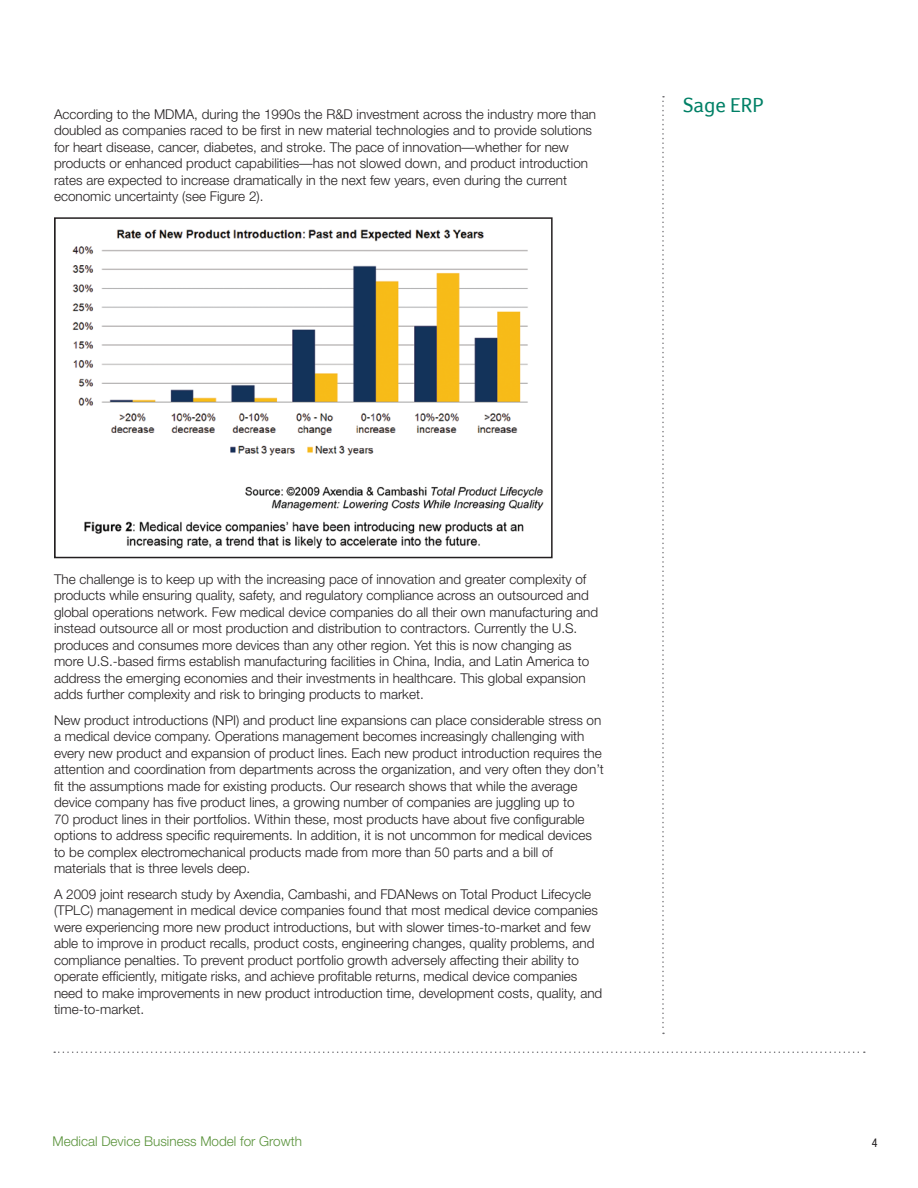
<style>
.page{position:relative;width:918px;height:1188px;background:#fff}
.page>*{position:absolute;margin:0;border:0;box-sizing:border-box;transform-origin:0 0}
.t1{font:21px "Foco";color:#008066}
.Body{font:300 13.5px/16.5px "Helvetica Neue";color:#231f20}
.t2{font:300 13.5px "Helvetica Neue";color:#59923a}
.t3{font:condensed 12px "Helvetica Neue";color:#231f20}
</style>
<div class="page">
<svg style="left:54px;top:1052px;width:811px;height:1px"></svg>
<svg style="left:662px;top:96px;width:2px;height:938px"></svg>
<img style="left:72px;top:229px;width:472px;height:320px">
<div style="left:54px;top:217px;width:499px;height:341px;border:2px solid #231f20"></div>
<p class="Body" style="left:54px;top:105px;width:544px">According to the MDMA, during the 1990s the R&amp;D investment across the industry more than doubled as companies raced to be first in new material technologies and to provide solutions for heart disease, cancer, diabetes, and stroke. The pace of innovation—whether for new products or enhanced product capabilities—has not slowed down, and product introduction rates are expected to increase dramatically in the next few years, even during the current economic uncertainty (see Figure 2).</p>
<h1 class="t1" style="left:683px;top:93px;width:82px">Sage ERP</h1>
<p class="Body" style="left:54px;top:570px;width:546px">The challenge is to keep up with the increasing pace of innovation and greater complexity of products while ensuring quality, safety, and regulatory compliance across an outsourced and global operations network. Few medical device companies do all their own manufacturing and instead outsource all or most production and distribution to contractors. Currently the U.S. produces and consumes more devices than any other region. Yet this is now changing as more U.S.-based firms establish manufacturing facilities in China, India, and Latin America to address the emerging economies and their investments in healthcare. This global expansion adds further complexity and risk to bringing products to market.</p>
<p class="Body" style="left:54px;top:711px;width:551px">New product introductions (NPI) and product line expansions can place considerable stress on a medical device company. Operations management becomes increasingly challenging with every new product and expansion of product lines. Each new product introduction requires the attention and coordination from departments across the organization, and very often they don’t fit the assumptions made for existing products. Our research shows that while the average device company has five product lines, a growing number of companies are juggling up to<br>70 product lines in their portfolios. Within these, most products have about five configurable options to address specific requirements. In addition, it is not uncommon for medical devices to be complex electromechanical products made from more than 50 parts and a bill of materials that is three levels deep.</p>
<p class="Body" style="left:54px;top:885px;width:550px">A 2009 joint research study by Axendia, Cambashi, and FDANews on Total Product Lifecycle (TPLC) management in medical device companies found that most medical device companies were experiencing more new product introductions, but with slower times-to-market and few able to improve in product recalls, product costs, engineering changes, quality problems, and compliance penalties. To prevent product portfolio growth adversely affecting their ability to operate efficiently, mitigate risks, and achieve profitable returns, medical device companies need to make improvements in new product introduction time, development costs, quality, and time-to-market.</p>
<p class="t2" style="left:53px;top:1133px;width:251px">Medical Device Business Model for Growth</p>
<p class="t3" style="left:872px;top:1136px;width:7px">4</p>
</div>
